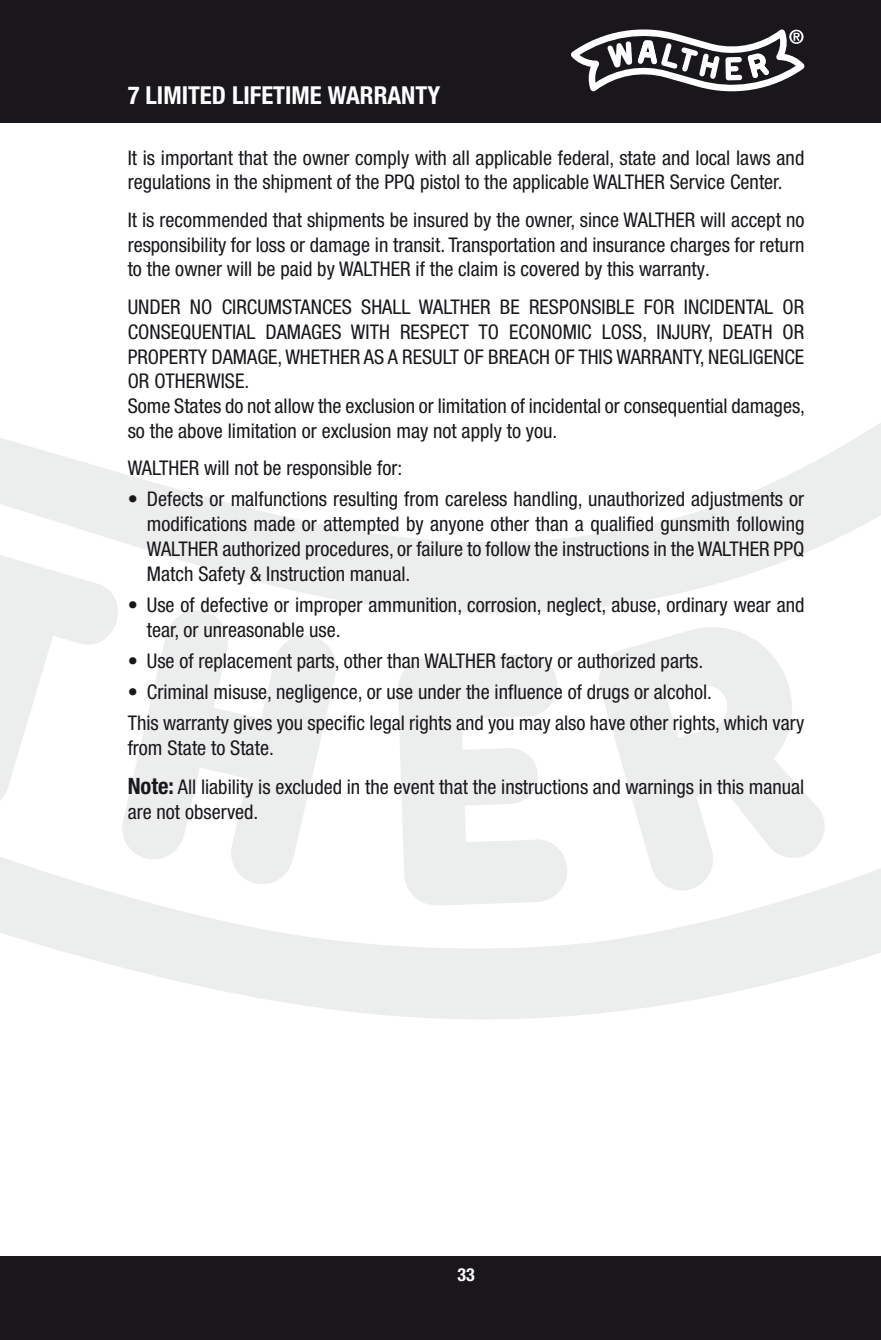
<style>
.page{position:relative;width:881px;height:1340px;background:#fff}
.page>*{position:absolute;margin:0;border:0;box-sizing:border-box;transform-origin:0 0}
.t1{font:700 condensed 24.75px "Helvetica Neue LT Pro";color:#fff}
.t2{font:condensed 20.25px/24.8px "Helvetica Neue LT Pro";color:#1a171c}
.t3{font:700 condensed 18px "Helvetica Neue LT Pro";color:#fff}
.s1{font-weight:700;font-size:22.5px}
</style>
<div class="page">
<div style="left:0;top:0;width:880px;height:123px;background:#1a171c"></div>
<div style="left:0;top:1256px;width:880px;height:83px;background:#1a171c"></div>
<svg style="left:0;top:423px;width:880px;height:596px"></svg>
<svg style="left:119px;top:607px;width:220px;height:280px;fill:#eceded"></svg>
<svg style="left:397px;top:654px;width:170px;height:251px"></svg>
<svg style="left:595px;top:618px;width:232px;height:276px;fill:#eceded"></svg>
<svg style="left:0;top:544px;width:121px;height:269px"></svg>
<svg style="left:571px;top:29px;width:233px;height:63px"></svg>
<p class="t1" style="left:128px;top:80px;width:314px">7 LIMITED LIFETIME WARRANTY</p>
<p class="t2" style="left:128px;top:145px;width:678px">It is important that the owner comply with all applicable federal, state and local laws and regulations in the shipment of the PPQ pistol to the applicable WALTHER Service Center.</p>
<p class="t2" style="left:128px;top:207px;width:678px;text-align:justify">It is recommended that shipments be insured by the owner, since WALTHER will accept no responsibility for loss or damage in transit. Transportation and insurance charges for return to the owner will be paid by WALTHER if the claim is covered by this warranty.</p>
<p class="t2" style="left:128px;top:294px;width:678px">UNDER NO CIRCUMSTANCES SHALL WALTHER BE RESPONSIBLE FOR INCIDENTAL OR CONSEQUENTIAL DAMAGES WITH RESPECT TO ECONOMIC LOSS, INJURY, DEATH OR PROPERTY DAMAGE, WHETHER AS A RESULT OF BREACH OF THIS WARRANTY, NEGLIGENCE OR OTHERWISE.<br>Some States do not allow the exclusion or limitation of incidental or consequential damages, so the above limitation or exclusion may not apply to you.</p>
<p class="t2" style="left:128px;top:455px;width:276px">WALTHER will not be responsible for:</p>
<p class="t2" style="left:147px;top:486px;width:658px;text-align:justify;text-indent:-19px">• Defects or malfunctions resulting from careless handling, unauthorized adjustments or modifications made or attempted by anyone other than a qualified gunsmith following WALTHER authorized procedures, or failure to follow the instructions in the WALTHER PPQ Match Safety &amp; Instruction manual.</p>
<p class="t2" style="left:147px;top:592px;width:658px;text-indent:-19px">• Use of defective or improper ammunition, corrosion, neglect, abuse, ordinary wear and tear, or unreasonable use.</p>
<p class="t2" style="left:128px;top:648px;width:577px">• Use of replacement parts, other than WALTHER factory or authorized parts.</p>
<p class="t2" style="left:128px;top:676px;width:678px;line-height:31.1px">• Criminal misuse, negligence, or use under the influence of drugs or alcohol.<br>This warranty gives you specific legal rights and you may also have other rights, which vary</p>
<p class="t2" style="left:128px;top:728px;width:678px;line-height:38.9px">from State to State.<br><span class="s1">Note:</span> All liability is excluded in the event that the instructions and warnings in this manual</p>
<p class="t2" style="left:128px;top:798px;width:132px">are not observed.</p>
<p class="t3" style="left:457px;top:1264px;width:19px">33</p>
</div>
